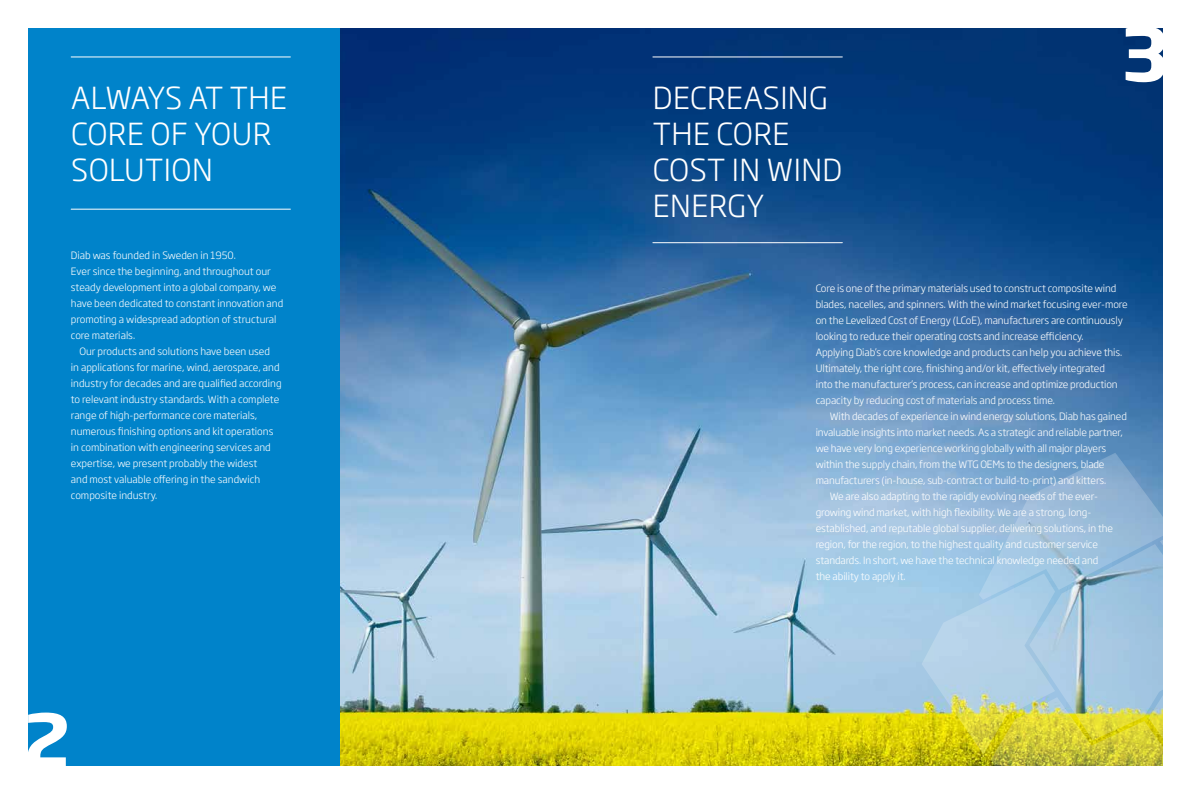
<style>
.page{position:relative;width:1191px;height:794px;background:#fff}
.page>*{position:absolute;margin:0;border:0;box-sizing:border-box;transform-origin:0 0}
.t1{font:700 72px "Soho Gothic Std";color:#fff}
.t2{font:300 30px/36px "Soho Gothic Std";letter-spacing:.015em;color:#fff}
.t3{font:300 10px/16px "Soho Gothic Std";letter-spacing:-.01em;color:#fff}
</style>
<div class="page">
<img style="left:340px;top:28px;width:822px;height:737px">
<svg style="left:921px;top:453px;width:242px;height:313px"></svg>
<div style="left:28px;top:28px;width:312px;height:737px;background:#0083ca"></div>
<hr style="left:653px;top:57px;width:189px;height:1px;background:#fff">
<hr style="left:653px;top:242px;width:189px;height:1px;background:#fff">
<hr style="left:71px;top:57px;width:219px;height:1px;background:#fff">
<hr style="left:71px;top:209px;width:219px;height:1px;background:#fff">
<h2 class="t2" style="left:71px;top:80px;width:218px">ALWAYS AT THE<br>CORE OF YOUR<br>SOLUTION</h2>
<p class="t3" style="left:71px;top:247px;width:214px">Diab was founded in Sweden in 1950.<br>Ever since the beginning, and throughout our steady development into a global company, we have been dedicated to constant innovation and promoting a widespread adoption of structural core materials.</p>
<p class="t3" style="left:71px;top:343px;width:212px;text-indent:8px">Our products and solutions have been used<br>in applications for marine, wind, aerospace, and industry for decades and are qualified according to relevant industry standards. With a complete range of high-performance core materials, numerous finishing options and kit operations in combination with engineering services and expertise, we present probably the widest<br>and most valuable offering in the sandwich composite industry.</p>
<h1 class="t1" style="left:23px;top:693px;width:48px">2</h1>
<h2 class="t2" style="left:653px;top:80px;width:191px">DECREASING<br>THE CORE<br>COST IN WIND<br>ENERGY</h2>
<h1 class="t1" style="left:1121px;top:7px;width:48px">3</h1>
<p class="t3" style="left:815px;top:280px;width:313px">Core is one of the primary materials used to construct composite wind blades, nacelles, and spinners. With the wind market focusing ever-more on the Levelized Cost of Energy (LCoE), manufacturers are continuously looking to reduce their operating costs and increase efficiency.<br>Applying Diab’s core knowledge and products can help you achieve this.<br>Ultimately, the right core, finishing and/or kit, effectively integrated<br>into the manufacturer’s process, can increase and optimize production capacity by reducing cost of materials and process time.</p>
<p class="t3" style="left:830px;top:408px;width:298px">With decades of experience in wind energy solutions, Diab has gained</p>
<p class="t3" style="left:815px;top:424px;width:309px">invaluable insights into market needs. As a strategic and reliable partner,</p>
<p class="t3" style="left:815px;top:440px;width:292px">we have very long experience working globally with all major players</p>
<p class="t3" style="left:815px;top:456px;width:290px">within the supply chain, from the WTG OEMs to the designers, blade</p>
<p class="t3" style="left:815px;top:472px;width:292px">manufacturers (in-house, sub-contract or build-to-print) and kitters.</p>
<p class="t3" style="left:830px;top:488px;width:270px">We are also adapting to the rapidly evolving needs of the ever-</p>
<p class="t3" style="left:815px;top:504px;width:277px">growing wind market, with high flexibility. We are a strong, long-</p>
<p class="t3" style="left:815px;top:520px;width:299px">established, and reputable global supplier, delivering solutions, in the</p>
<p class="t3" style="left:815px;top:536px;width:284px">region, for the region, to the highest quality and customer service</p>
<p class="t3" style="left:815px;top:552px;width:284px">standards. In short, we have the technical knowledge needed and</p>
<p class="t3" style="left:815px;top:568px;width:91px">the ability to apply it.</p>
</div>
